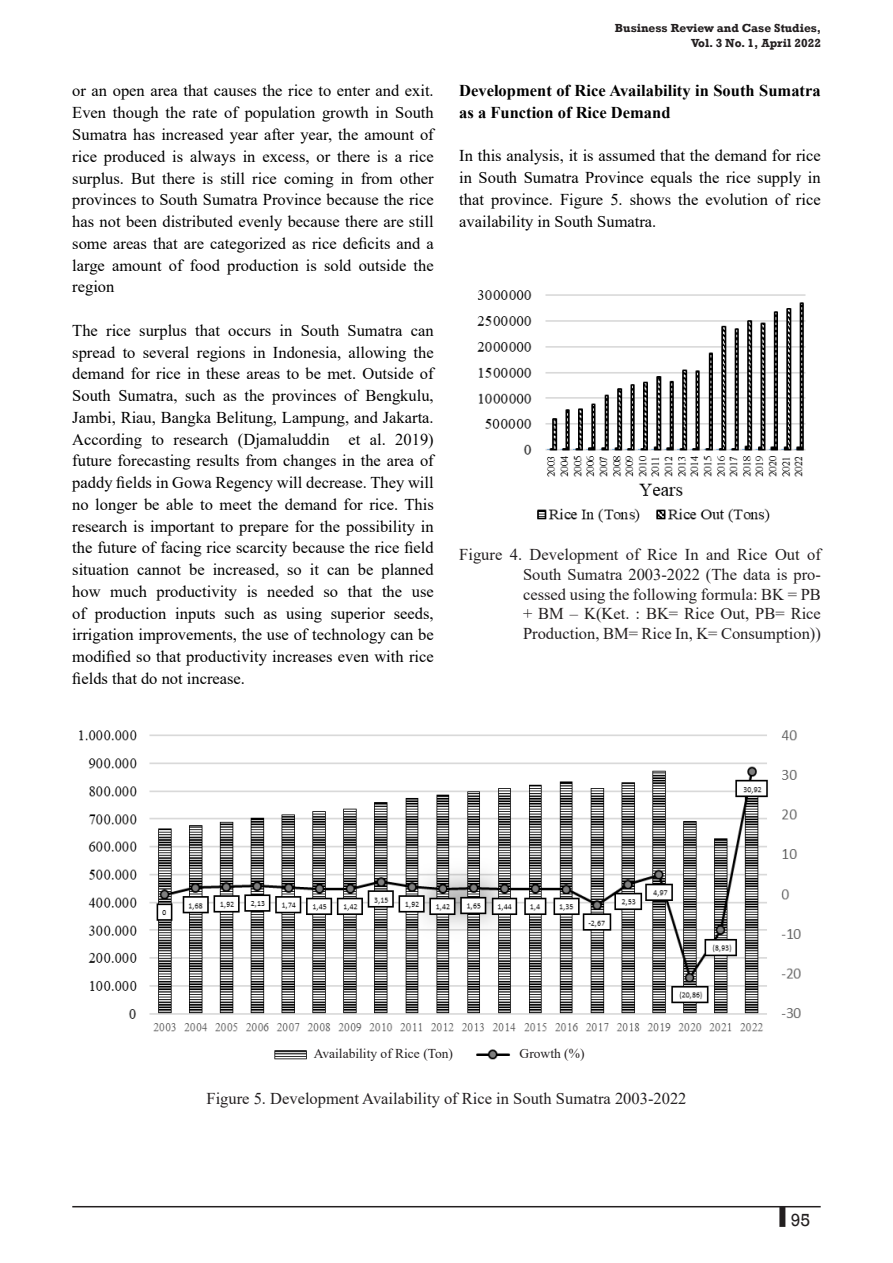
<style>
.page{position:relative;width:893px;height:1263px;background:#fff}
.page>*{position:absolute;margin:0;border:0;box-sizing:border-box;transform-origin:0 0}
.t1{font:18px "Rockwell";color:#231f20}
.t2{font:16.5px/21.8px "Times New Roman";color:#000;text-align:justify}
.t3{font:16.5px/19.8px "Times New Roman";color:#231f20;text-align:justify}
.Heading_2{font:700 16.5px/21.8px "Times New Roman";color:#000}
.t4{font:13.5px "Times New Roman";color:#231f20}
.t5{font:700 12px/15px "Rockwell";color:#231f20;text-align:right}
</style>
<div class="page">
<hr style="left:72px;top:1206px;width:749px;height:1px;background:#231f20">
<div style="left:779px;top:1207px;width:6px;height:20px;background:#231f20"></div>
<img style="left:477px;top:290px;width:329px;height:232px">
<img style="left:79px;top:730px;width:721px;height:330px">
<p class="t2" style="left:72px;top:80px;width:363px">or an open area that causes the rice to enter and exit.<br>Even though the rate of population growth in South Sumatra has increased year after year, the amount of rice produced is always in excess, or there is a rice surplus. But there is still rice coming in from other provinces to South Sumatra Province because the rice has not been distributed evenly because there are still some areas that are categorized as rice deficits and a large amount of food production is sold outside the region</p>
<p class="t2" style="left:72px;top:319px;width:363px">The rice surplus that occurs in South Sumatra can spread to several regions in Indonesia, allowing the demand for rice in these areas to be met. Outside of South Sumatra, such as the provinces of Bengkulu, Jambi, Riau, Bangka Belitung, Lampung, and Jakarta.<br>According to research (Djamaluddin et al. 2019) future forecasting results from changes in the area of paddy fields in Gowa Regency will decrease. They will no longer be able to meet the demand for rice. This research is important to prepare for the possibility in the future of facing rice scarcity because the rice field situation cannot be increased, so it can be planned how much productivity is needed so that the use of production inputs such as using superior seeds, irrigation improvements, the use of technology can be modified so that productivity increases even with rice fields that do not increase.</p>
<p class="t5" style="left:615px;top:20px;width:208px">Business Review and Case Studies,<br>Vol. 3 No. 1, April 2022</p>
<p class="Heading_2" style="left:459px;top:79px;width:363px">Development of Rice Availability in South Sumatra as a Function of Rice Demand</p>
<p class="t2" style="left:459px;top:144px;width:363px">In this analysis, it is assumed that the demand for rice in South Sumatra Province equals the rice supply in that province. Figure 5. shows the evolution of rice availability in South Sumatra.</p>
<p class="t3" style="left:523px;top:544px;width:299px;text-indent:-64px">Figure 4. Development of Rice In and Rice Out of South Sumatra 2003-2022 (The data is pro&shy;cessed using the following formula: BK = PB + BM – K(Ket. : BK= Rice Out, PB= Rice Production, BM= Rice In, K= Consumption))</p>
<p class="t4" style="left:314px;top:1044px;width:141px">Availability of Rice (Ton)</p>
<p class="t4" style="left:520px;top:1044px;width:66px">Growth (%)</p>
<p class="t3" style="left:206px;top:1088px;width:481px">Figure 5. Development Availability of Rice in South Sumatra 2003-2022</p>
<p class="t1" style="left:791px;top:1209px;width:21px">95</p>
</div>
